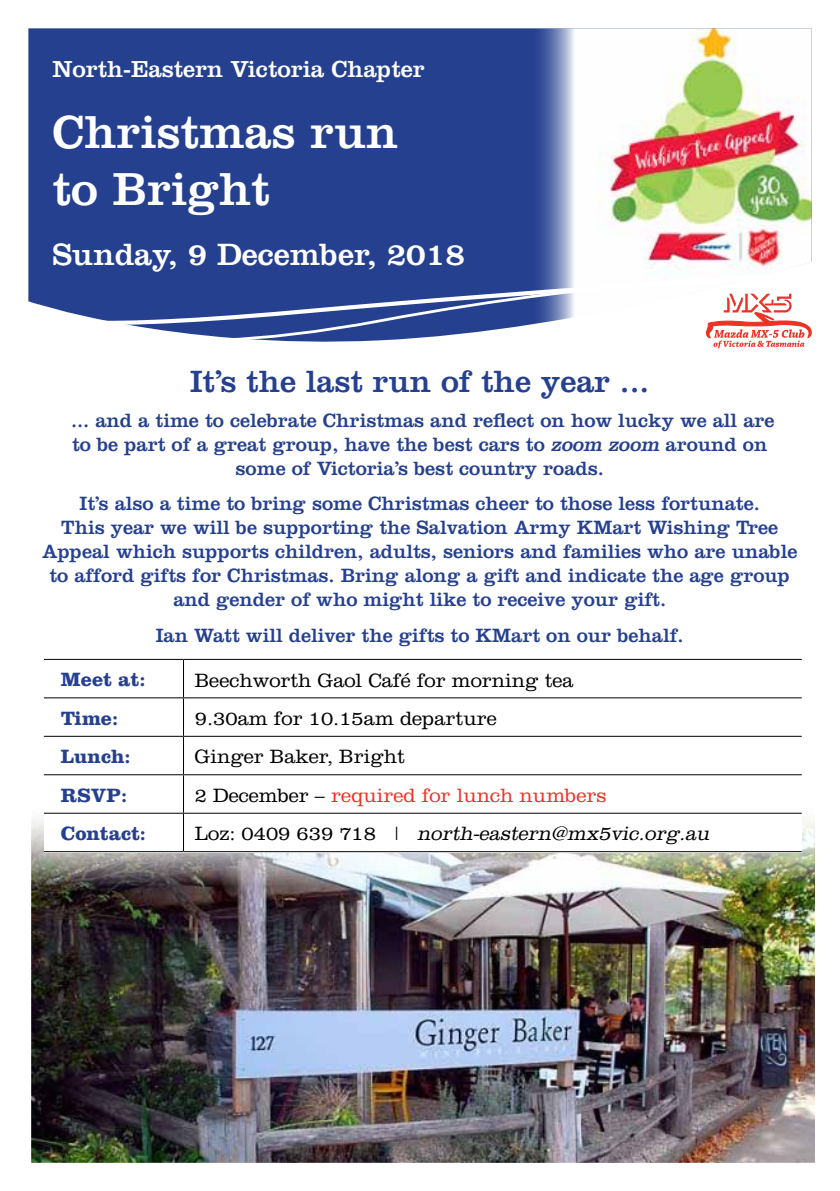
<style>
.page{position:relative;width:840px;height:1191px;background:#fff}
.page>*{position:absolute;margin:0;border:0;box-sizing:border-box;transform-origin:0 0}
.t1{font:48px/57.6px "Clarendon";color:#fff}
.t2{font:32px "Clarendon";color:#25408f}
.t3{font:32px "Clarendon";color:#fff}
.t4{font:24px "Clarendon";color:#fff}
.t5{font:20px/24px "Clarendon";color:#25408f;text-align:center}
.t6{font:300 20px "Clarendon";color:#000}
.t7{font:italic 300 20px "Clarendon";color:#000}
.t8{font:300 20px "Clarendon";color:#ee3124}
.t9{font:700 20px "Clarendon";color:#25408f}
.s1{font-style:italic}
.s2{color:#000}
.s3{font-style:normal}
</style>
<div class="page">
<div style="left:28px;top:28px;width:500px;height:275px;background:#25408f"></div>
<img style="left:528px;top:28px;width:283px;height:244px">
<svg style="left:40px;top:272px;width:752px;height:77px"></svg>
<svg style="left:705px;top:294px;width:106px;height:54px"></svg>
<img style="left:31px;top:812px;width:783px;height:350px">
<div style="left:44px;top:659px;width:757px;height:193px;background:#fff"></div>
<hr style="left:44px;top:659px;width:139px;height:1px;background:#000">
<hr style="left:183px;top:659px;width:618px;height:1px;background:#000">
<hr style="left:183px;top:660px;width:1px;height:37px;background:#000">
<hr style="left:44px;top:697px;width:139px;height:1px;background:#000">
<hr style="left:183px;top:697px;width:618px;height:1px;background:#000">
<hr style="left:183px;top:698px;width:1px;height:38px;background:#000">
<hr style="left:44px;top:736px;width:139px;height:1px;background:#000">
<hr style="left:183px;top:736px;width:618px;height:1px;background:#000">
<hr style="left:183px;top:737px;width:1px;height:37px;background:#000">
<hr style="left:44px;top:774px;width:139px;height:1px;background:#000">
<hr style="left:183px;top:774px;width:618px;height:1px;background:#000">
<hr style="left:183px;top:775px;width:1px;height:37px;background:#000">
<hr style="left:44px;top:812px;width:139px;height:1px;background:#000">
<hr style="left:183px;top:812px;width:618px;height:1px;background:#000">
<hr style="left:183px;top:813px;width:1px;height:38px;background:#000">
<hr style="left:44px;top:851px;width:139px;height:1px;background:#000">
<hr style="left:183px;top:851px;width:618px;height:1px;background:#000">
<p class="t4" style="left:52px;top:55px;width:374px">North-Eastern Victoria Chapter</p>
<h1 class="t1" style="left:52px;top:102px;width:347px">Christmas run to Bright</h1>
<h2 class="t3" style="left:52px;top:236px;width:414px">Sunday, 9 December, 2018</h2>
<h2 class="t2" style="left:190px;top:362px;width:460px">It’s the last run of the year ...</h2>
<p class="t5" style="left:71px;top:408px;width:704px">... and a time to celebrate Christmas and reflect on how lucky we all are to be part of a great group, have the best cars to <span class="s1">zoom zoom</span> around on some of Victoria’s best country roads.</p>
<p class="t5" style="left:42px;top:491px;width:756px">It’s also a time to bring some Christmas cheer to those less fortunate.<br>This year we will be supporting the Salvation Army KMart Wishing Tree Appeal which supports children, adults, seniors and families who are unable to afford gifts for Christmas. Bring along a gift and indicate the age group and gender of who might like to receive your gift.</p>
<p class="t5" style="left:156px;top:622px;width:529px">Ian Watt will deliver the gifts to KMart on our behalf.</p>
<p class="t9" style="left:61px;top:667px;width:86px">Meet at:</p>
<p class="t6" style="left:195px;top:668px;width:380px">Beechworth Gaol Café for morning tea</p>
<p class="t9" style="left:61px;top:706px;width:59px">Time:</p>
<p class="t6" style="left:195px;top:706px;width:303px">9.30am for 10.15am departure</p>
<p class="t9" style="left:61px;top:744px;width:71px">Lunch:</p>
<p class="t6" style="left:195px;top:745px;width:211px">Ginger Baker, Bright</p>
<p class="t9" style="left:61px;top:783px;width:68px">RSVP:</p>
<p class="t8" style="left:195px;top:783px;width:413px"><span class="s2">2 December –</span> required for lunch numbers</p>
<p class="t9" style="left:61px;top:821px;width:86px">Contact:</p>
<p class="t7" style="left:195px;top:822px;width:520px"><span class="s3">L o z : 0 4 0 9 6 3 9 7 1 8 |</span> north-eastern@mx5vic.org.au</p>
</div>
